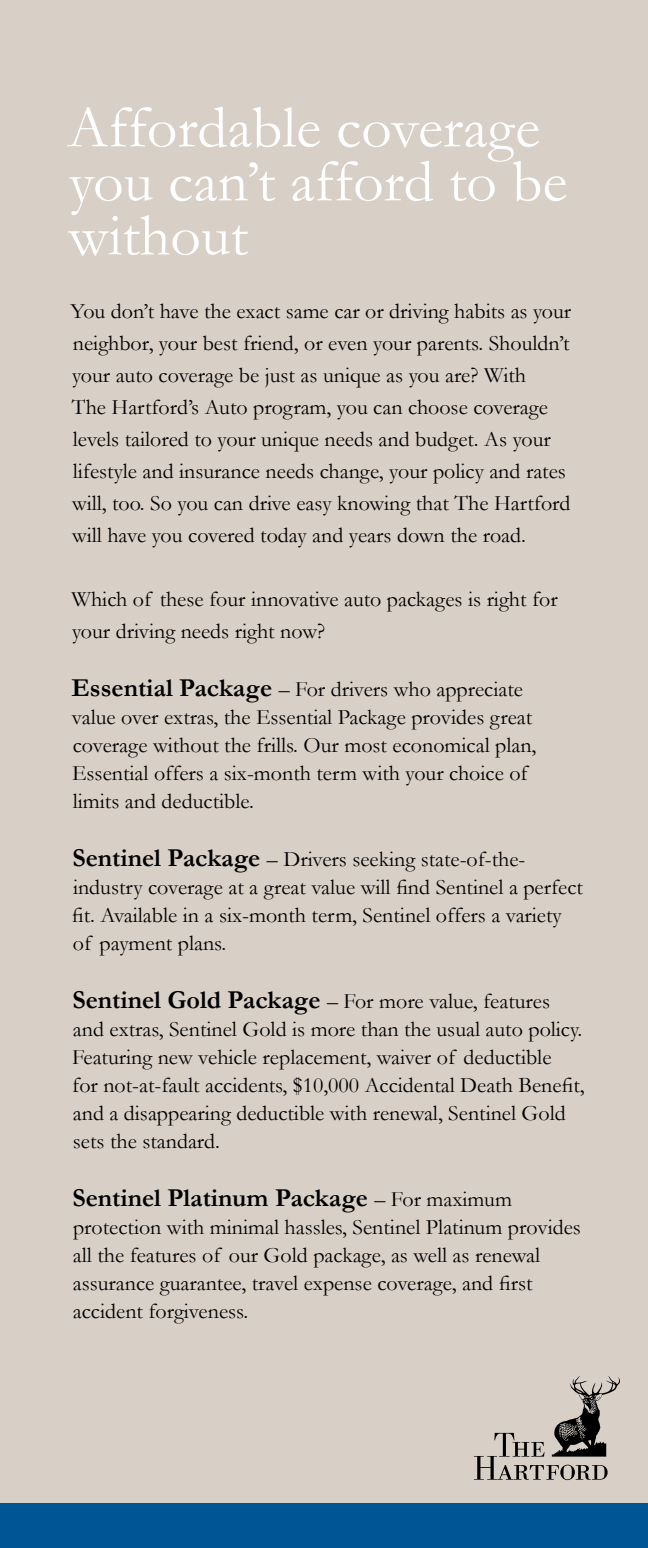
<style>
.page{position:relative;width:648px;height:1548px;background:#d8d0c7}
.page>*{position:absolute;margin:0;border:0;box-sizing:border-box;transform-origin:0 0}
.t1{font:60px/54px "Garamond";color:#fff}
.t2{font:700 26px "Garamond";color:#000}
.t3{font:22px/28px "Garamond";color:#000}
.s1{font-weight:700;font-size:26px}
.s2{font-weight:400;font-size:22px}
</style>
<div class="page">
<div style="left:0;top:1503px;width:648px;height:45px;background:#005595"></div>
<svg style="left:474px;top:1376px;width:146px;height:104px"></svg>
<h1 class="t1" style="left:68px;top:100px;width:501px">Affordable coverage you can’t afford to be without</h1>
<p class="t3" style="left:70px;top:295px;width:502px;line-height:32px">You don’t have the exact same car or driving habits as your neighbor, your best friend, or even your parents. Shouldn’t your auto coverage be just as unique as you are? With<br>The Hartford’s Auto program, you can choose coverage levels tailored to your unique needs and budget. As your lifestyle and insurance needs change, your policy and rates will, too. So you can drive easy knowing that The Hartford will have you covered today and years down the road.</p>
<p class="t3" style="left:71px;top:583px;width:488px;line-height:32px">Which of these four innovative auto packages is right for your driving needs right now?</p>
<p class="t3" style="left:72px;top:675px;width:466px"><span class="s1">Essential Package</span> – For drivers who appreciate value over extras, the Essential Package provides great coverage without the frills. Our most economical plan, Essential offers a six-month term with your choice of limits and deductible.</p>
<p class="t3" style="left:72px;top:845px;width:513px"><span class="s1">Sentinel Package</span> – Drivers seeking state-of-the&shy;industry coverage at a great value will find Sentinel a perfect fit. Available in a six-month term, Sentinel offers a variety of payment plans.</p>
<p class="t3" style="left:72px;top:987px;width:514px"><span class="s1">Sentinel Gold Package</span> – For more value, features and extras, Sentinel Gold is more than the usual auto policy.<br>Featuring new vehicle replacement, waiver of deductible<br>for not-at-fault accidents, $10,000 Accidental Death Benefit, and a disappearing deductible with renewal, Sentinel Gold sets the standard.</p>
<p class="t2" style="left:72px;top:1183px;width:441px">Sentinel Platinum Package <span class="s2">– For maximum</span></p>
<p class="t3" style="left:73px;top:1213px;width:510px">protection with minimal hassles, Sentinel Platinum provides all the features of our Gold package, as well as renewal assurance guarantee, travel expense coverage, and first accident forgiveness.</p>
</div>
